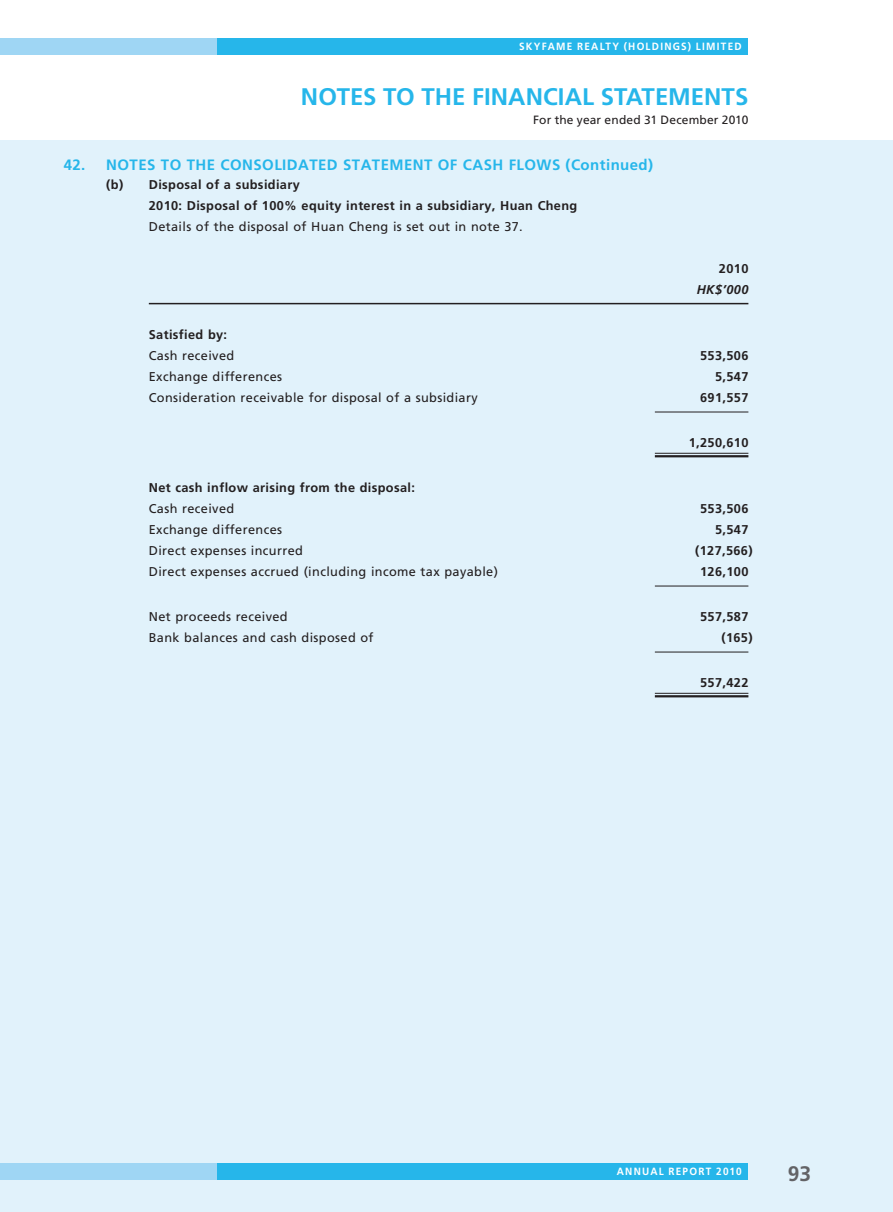
<style>
.page{position:relative;width:893px;height:1212px;background:#fff}
.page>*{position:absolute;margin:0;border:0;box-sizing:border-box;transform-origin:0 0}
.t1{font:700 24px "Frutiger LT Std";color:#26b6ea}
.t2{font:700 21px "Frutiger LT Std";color:#636366}
.t3{font:700 15px "Frutiger LT Std";letter-spacing:.03em;color:#26b6ea}
.t4{font:12.75px "Frutiger LT Std";letter-spacing:.03em;color:#231f20}
.t5{font:700 12.75px/21px "Frutiger LT Std";letter-spacing:.03em;color:#231f20}
.t6{font:italic 700 12.75px "Frutiger LT Std";color:#231f20}
.t7{font:12px "Frutiger LT Std";letter-spacing:.015em;color:#231f20}
.t8{font:700 10.5px "Frutiger LT Std";letter-spacing:.125em;color:#fff;scale:.95 1}
</style>
<div class="page">
<div style="left:0;top:140px;width:893px;height:1072px;background:#e1f2fb"></div>
<div style="left:0;top:39px;width:748px;height:16px;background:#26b6ea"></div>
<div style="left:0;top:1163px;width:748px;height:17px;background:#26b6ea"></div>
<div style="left:0;top:1163px;width:217px;height:17px;background:#9fd6f4"></div>
<div style="left:0;top:39px;width:217px;height:16px;background:#9fd6f4"></div>
<hr style="left:149px;top:303px;width:599px;height:1px;background:#231f20">
<hr style="left:655px;top:412px;width:93px;height:1px;background:#231f20">
<hr style="left:655px;top:453px;width:93px;height:1px;background:#231f20">
<hr style="left:655px;top:455px;width:93px;height:2px;background:#231f20">
<hr style="left:655px;top:586px;width:93px;height:1px;background:#231f20">
<hr style="left:655px;top:652px;width:93px;height:1px;background:#231f20">
<hr style="left:655px;top:693px;width:93px;height:1px;background:#231f20">
<hr style="left:655px;top:695px;width:93px;height:2px;background:#231f20">
<p class="t8" style="left:519px;top:41px;width:236px">SKYFAME REALTY (HOLDINGS) LIMITED</p>
<h1 class="t1" style="left:301px;top:83px;width:33px">Notes</h1>
<h1 class="t1" style="left:383px;top:83px;width:54px">to the</h1>
<h1 class="t1" style="left:472px;top:83px;width:15px">financial</h1>
<h1 class="t1" style="left:601px;top:83px;width:16px">statements</h1>
<p class="t7" style="left:533px;top:113px;width:217px">For the year ended 31 December 2010</p>
<p class="t3" style="left:64px;top:156px;width:591px">42. NOTES TO THE CONSOLIDATED STATEMENT OF CASH FLOWS (Continued)</p>
<p class="t5" style="left:149px;top:174px;width:430px;text-indent:-43px">(b) Disposal of a subsidiary<br>2010: Disposal of 100% equity interest in a subsidiary, Huan Cheng</p>
<p class="t4" style="left:149px;top:219px;width:373px">Details of the disposal of Huan Cheng is set out in note 37.</p>
<p class="t5" style="left:719px;top:258px;width:31px">2010</p>
<p class="t6" style="left:697px;top:282px;width:53px">HK$’000</p>
<p class="t5" style="left:149px;top:324px;width:80px">Satisfied by:</p>
<p class="t4" style="left:149px;top:348px;width:87px">Cash received</p>
<p class="t5" style="left:700px;top:345px;width:50px">553,506</p>
<p class="t4" style="left:149px;top:369px;width:135px">Exchange differences</p>
<p class="t5" style="left:715px;top:366px;width:35px">5,547</p>
<p class="t4" style="left:149px;top:390px;width:330px">Consideration receivable for disposal of a subsidiary</p>
<p class="t5" style="left:700px;top:387px;width:50px">691,557</p>
<p class="t5" style="left:689px;top:432px;width:61px">1,250,610</p>
<p class="t5" style="left:149px;top:477px;width:268px">Net cash inflow arising from the disposal:</p>
<p class="t4" style="left:149px;top:501px;width:87px">Cash received</p>
<p class="t5" style="left:700px;top:498px;width:50px">553,506</p>
<p class="t4" style="left:149px;top:522px;width:135px">Exchange differences</p>
<p class="t5" style="left:715px;top:519px;width:35px">5,547</p>
<p class="t4" style="left:149px;top:543px;width:156px">Direct expenses incurred</p>
<p class="t5" style="left:695px;top:540px;width:59px">(127,566)</p>
<p class="t4" style="left:149px;top:564px;width:351px">Direct expenses accrued (including income tax payable)</p>
<p class="t5" style="left:700px;top:561px;width:50px">126,100</p>
<p class="t4" style="left:149px;top:609px;width:140px">Net proceeds received</p>
<p class="t5" style="left:700px;top:606px;width:50px">557,587</p>
<p class="t4" style="left:149px;top:630px;width:226px">Bank balances and cash disposed of</p>
<p class="t5" style="left:721px;top:627px;width:33px">(165)</p>
<p class="t5" style="left:700px;top:672px;width:50px">557,422</p>
<p class="t8" style="left:617px;top:1165px;width:133px">ANNUAL REPORT 2010</p>
<h2 class="t2" style="left:788px;top:1161px;width:25px">93</h2>
</div>
